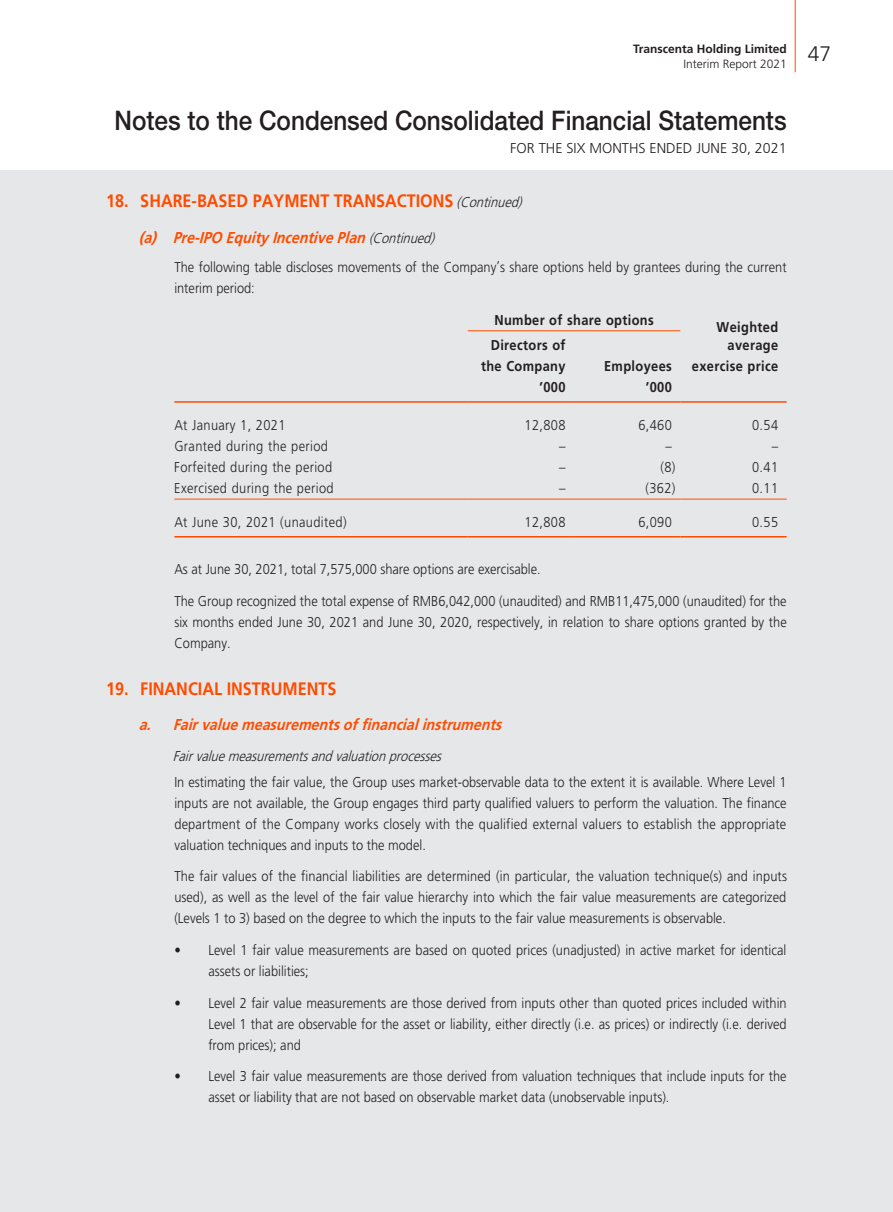
<style>
.page{position:relative;width:893px;height:1212px;background:#fff}
.page>*{position:absolute;margin:0;border:0;box-sizing:border-box;transform-origin:0 0}
.t1{font:500 27px "Helvetica Neue LT Std";color:#231f20;scale:.9 1}
.t2{font:700 18px "Frutiger LT Std";color:#ff4c00;scale:.9 1}
.t3{font:italic 700 15.75px "Frutiger LT Std";color:#ff4c00;scale:.9 1}
.t4{font:300 14.25px/21px "Frutiger LT Std";color:#231f20;text-align:justify;scale:.9 1}
.t5{font:300 14.25px "Frutiger LT Std";letter-spacing:.03em;color:#231f20;scale:.9 1}
.t6{font:700 14.25px "Frutiger LT Std";letter-spacing:.03em;color:#231f20;scale:.9 1}
.t7{font:italic 300 14.25px "Frutiger LT Std";color:#231f20;scale:.9 1}
.t8{font:300 14.25px "Frutiger LT Std";color:#231f20}
.t9{font:700 12px/15px "Frutiger LT Std";color:#231f20}
.s1{font-weight:300}
.s2{font-weight:300;font-style:italic;font-size:14.25px;color:#231f20}
.s3{font-weight:300;font-size:14.25px;color:#231f20}
</style>
<div class="page">
<div style="left:0;top:170px;width:893px;height:1042px;background:#e6e7e9"></div>
<hr style="left:795px;top:0;width:1px;height:72px;background:#ff4c00">
<hr style="left:468px;top:330px;width:212px;height:1px;background:#ff4c00">
<hr style="left:174px;top:401px;width:294px;height:2px;background:#ff4c00">
<hr style="left:468px;top:401px;width:106px;height:2px;background:#ff4c00">
<hr style="left:574px;top:401px;width:106px;height:2px;background:#ff4c00">
<hr style="left:680px;top:401px;width:107px;height:2px;background:#ff4c00">
<hr style="left:174px;top:499px;width:294px;height:1px;background:#ff4c00">
<hr style="left:468px;top:499px;width:106px;height:1px;background:#ff4c00">
<hr style="left:574px;top:499px;width:106px;height:1px;background:#ff4c00">
<hr style="left:680px;top:499px;width:107px;height:1px;background:#ff4c00">
<hr style="left:174px;top:536px;width:294px;height:1px;background:#ff4c00">
<hr style="left:468px;top:536px;width:106px;height:1px;background:#ff4c00">
<hr style="left:574px;top:536px;width:106px;height:1px;background:#ff4c00">
<hr style="left:680px;top:536px;width:107px;height:1px;background:#ff4c00">
<p class="t9" style="left:683px;top:42px;width:149px;text-indent:-50px">Transcenta Holding Limited<br><span class="s1">Interim Report 2021</span> <sup>47</sup></p>
<h1 class="t1" style="left:115px;top:105px;width:748px">Notes to the Condensed Consolidated Financial Statements</h1>
<p class="t8" style="left:510px;top:140px;width:278px">FOR THE SIX MONTHS ENDED JUNE 30, 2021</p>
<p class="t2" style="left:106px;top:191px;width:468px">18. SHARE-BASED PAYMENT TRANSACTIONS <span class="s2">(Continued)</span></p>
<p class="t3" style="left:139px;top:228px;width:334px">(a) Pre-IPO EquityIncentivePlan<span class="s3">(Continued)</span></p>
<p class="t4" style="left:174px;top:257px;width:682px">The following table discloses movements of the Company’s share options held by grantees during the current interim period:</p>
<p class="t6" style="left:494px;top:311px;width:179px">Number of share options</p>
<p class="t6" style="left:716px;top:319px;width:70px">Weighted</p>
<p class="t6" style="left:491px;top:337px;width:85px">Directors of</p>
<p class="t6" style="left:727px;top:337px;width:58px">average</p>
<p class="t6" style="left:481px;top:358px;width:95px">the Company</p>
<p class="t6" style="left:604px;top:358px;width:77px">Employees</p>
<p class="t6" style="left:692px;top:358px;width:97px">exercise price</p>
<p class="t6" style="left:539px;top:379px;width:30px">’000</p>
<p class="t6" style="left:646px;top:379px;width:30px">’000</p>
<p class="t5" style="left:174px;top:417px;width:125px">At January 1, 2021</p>
<p class="t4" style="left:525px;top:415px;width:47px">12,808</p>
<p class="t4" style="left:638px;top:415px;width:39px">6,460</p>
<p class="t4" style="left:752px;top:415px;width:30px">0.54</p>
<p class="t5" style="left:174px;top:438px;width:172px">Granted during the period</p>
<p class="t4" style="left:559px;top:436px;width:9px">–</p>
<p class="t4" style="left:665px;top:436px;width:9px">–</p>
<p class="t4" style="left:772px;top:436px;width:9px">–</p>
<p class="t5" style="left:174px;top:459px;width:177px">Forfeited during the period</p>
<p class="t4" style="left:559px;top:457px;width:9px">–</p>
<p class="t4" style="left:660px;top:457px;width:18px">(8)</p>
<p class="t4" style="left:752px;top:457px;width:30px">0.41</p>
<p class="t5" style="left:174px;top:480px;width:179px">Exercised during the period</p>
<p class="t4" style="left:559px;top:478px;width:9px">–</p>
<p class="t4" style="left:645px;top:478px;width:35px">(362)</p>
<p class="t4" style="left:752px;top:478px;width:30px">0.11</p>
<p class="t5" style="left:174px;top:514px;width:193px">At June 30, 2021 (unaudited)</p>
<p class="t4" style="left:525px;top:512px;width:47px">12,808</p>
<p class="t4" style="left:638px;top:512px;width:39px">6,090</p>
<p class="t4" style="left:752px;top:512px;width:30px">0.55</p>
<p class="t4" style="left:174px;top:559px;width:409px">As at June 30, 2021, total 7,575,000 share options are exercisable.</p>
<p class="t4" style="left:174px;top:590px;width:682px">The Group recognized the total expense of RMB6,042,000 (unaudited) and RMB11,475,000 (unaudited) for the six months ended June 30, 2021 and June 30, 2020, respectively, in relation to share options granted by the Company.</p>
<p class="t2" style="left:106px;top:678px;width:257px">19. FINANCIAL INSTRUMENTS</p>
<p class="t3" style="left:139px;top:715px;width:410px">a. Fairvaluemeasurementsoffinancialinstruments</p>
<p class="t7" style="left:173px;top:748px;width:304px">Fairvaluemeasurementsandvaluationprocesses</p>
<p class="t4" style="left:174px;top:771px;width:682px">In estimating the fair value, the Group uses market-observable data to the extent it is available. Where Level 1 inputs are not available, the Group engages third party qualified valuers to perform the valuation. The finance department of the Company works closely with the qualified external valuers to establish the appropriate valuation techniques and inputs to the model.</p>
<p class="t4" style="left:174px;top:866px;width:682px">The fair values of the financial liabilities are determined (in particular, the valuation technique(s) and inputs used), as well as the level of the fair value hierarchy into which the fair value measurements are categorized (Levels 1 to 3) based on the degree to which the inputs to the fair value measurements is observable.</p>
<p class="t4" style="left:208px;top:940px;width:644px;text-indent:-34px">• Level 1 fair value measurements are based on quoted prices (unadjusted) in active market for identical assets or liabilities;</p>
<p class="t4" style="left:208px;top:992px;width:644px;text-indent:-34px">• Level 2 fair value measurements are those derived from inputs other than quoted prices included within Level 1 that are observable for the asset or liability, either directly (i.e. as prices) or indirectly (i.e. derived from prices); and</p>
<p class="t4" style="left:208px;top:1066px;width:644px;text-indent:-34px">• Level 3 fair value measurements are those derived from valuation techniques that include inputs for the asset or liability that are not based on observable market data (unobservable inputs).</p>
</div>
